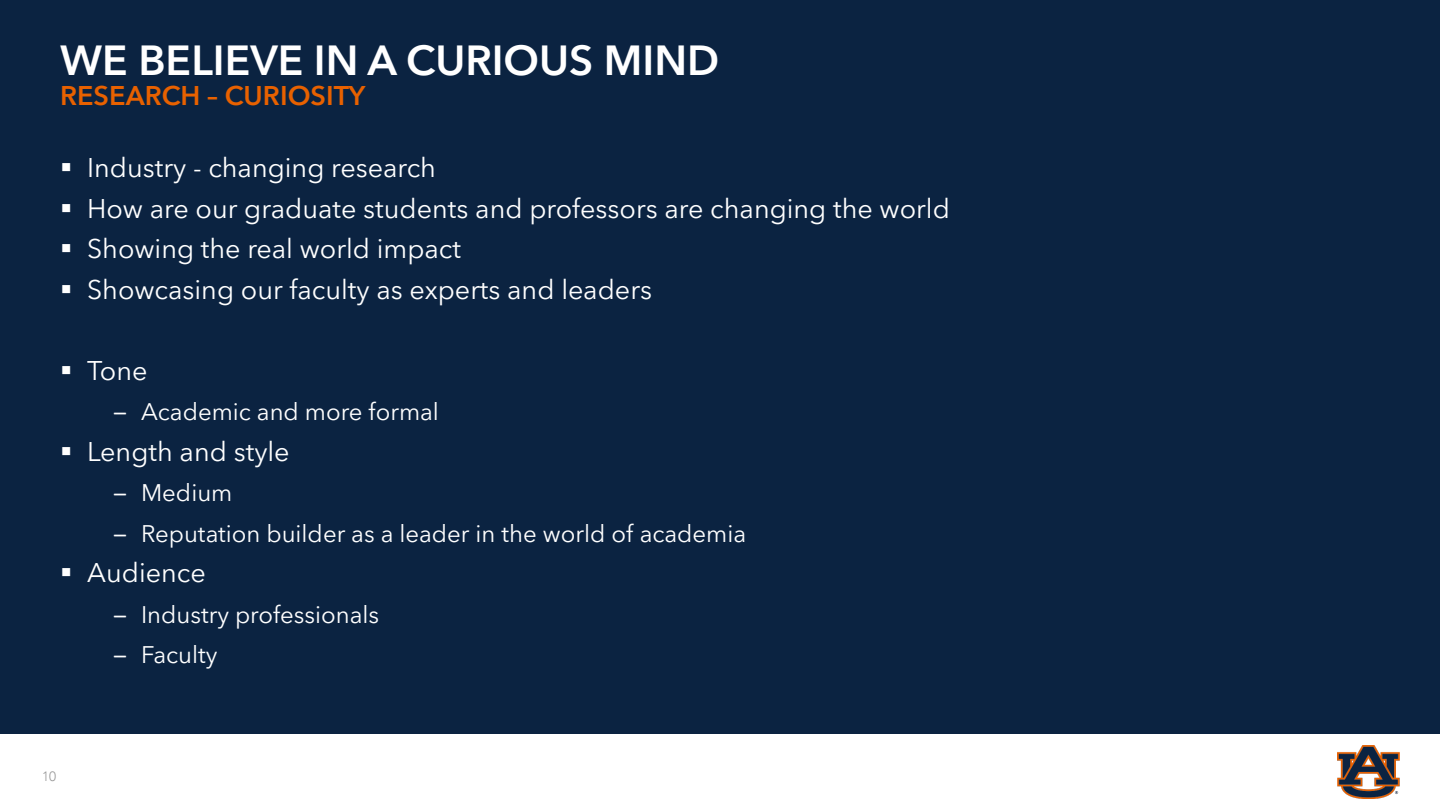
<style>
.page{position:relative;width:1440px;height:810px;background:#fff}
.page>*{position:absolute;margin:0;border:0;box-sizing:border-box;transform-origin:0 0}
.t1{font:600 42px "Avenir Next LT Pro";color:#fff}
.t2{font:27px "Avenir Next LT Pro";color:#fff}
.t3{font:600 27px "Avenir Next LT Pro";color:#e86100}
.t4{font:24px "Avenir Next LT Pro";color:#fff}
.t5{font:300 13.5px "Avenir";color:#999}
.s1{font-family:"Calibri"}
</style>
<div class="page">
<img style="left:1338px;top:745px;width:62px;height:53px">
<div style="left:0;top:0;width:1440px;height:733px;background:#0b2341"></div>
<h1 class="t1" style="left:60px;top:35px;width:661px">WE BELIEVE IN A CURIOUS MIND</h1>
<p class="t3" style="left:60px;top:79px;width:307px">RESEARCH – CURIOSITY</p>
<p class="t2" style="left:60px;top:151px;width:377px">▪ Industry - changing research</p>
<p class="t2" style="left:60px;top:192px;width:891px">▪ How are our graduate students and professors are changing the world</p>
<p class="t2" style="left:60px;top:232px;width:402px">▪ Showing the real world impact</p>
<p class="t2" style="left:60px;top:273px;width:594px">▪ Showcasing our faculty as experts and leaders</p>
<p class="t2" style="left:60px;top:354px;width:89px">▪ Tone</p>
<p class="t4" style="left:114px;top:397px;width:326px"><span class="s1">–</span> Academic and more formal</p>
<p class="t2" style="left:60px;top:435px;width:231px">▪ Length and style</p>
<p class="t4" style="left:114px;top:478px;width:120px"><span class="s1">–</span> Medium</p>
<p class="t4" style="left:114px;top:519px;width:634px"><span class="s1">–</span> Reputation builder as a leader in the world of academia</p>
<p class="t2" style="left:60px;top:556px;width:147px">▪ Audience</p>
<p class="t4" style="left:114px;top:600px;width:267px"><span class="s1">–</span> Industry professionals</p>
<p class="t4" style="left:114px;top:640px;width:105px"><span class="s1">–</span> Faculty</p>
<p class="t5" style="left:42px;top:767px;width:15px">10</p>
</div>
